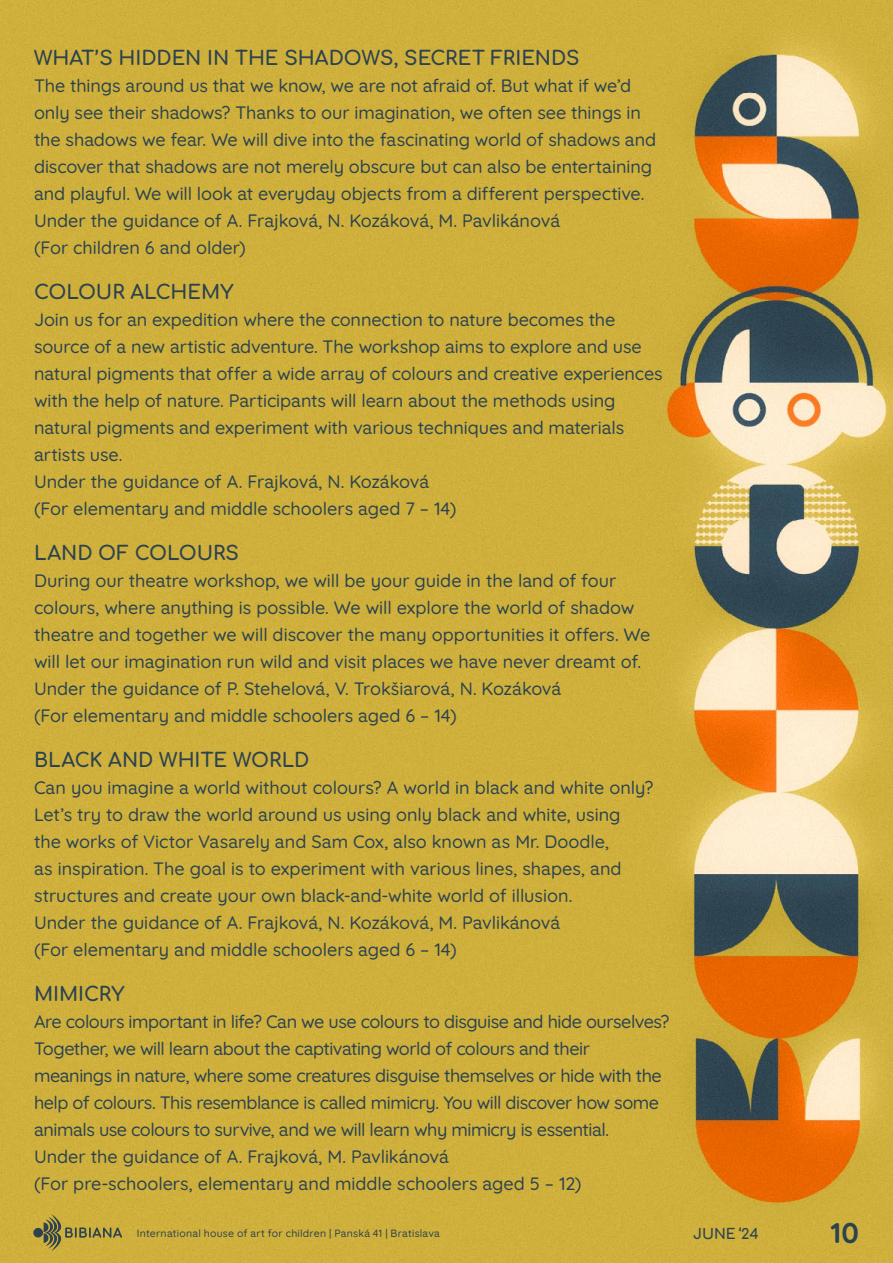
<style>
.page{position:relative;width:893px;height:1263px;background:#fff}
.page>*{position:absolute;margin:0;border:0;box-sizing:border-box;transform-origin:0 0}
.t1{font:700 28.5px "Quicksand";color:#2c434f}
.t2{font:700 19.5px "Comfortaa";color:#2c434f}
.t3{font:500 18px/27px "Quicksand";letter-spacing:-.005em;color:#2c434f}
.t4{font:500 18px/27px "Quicksand";letter-spacing:-.025em;color:#2c434f}
.t5{font:700 14.25px "Comfortaa";color:#2c434f}
.t6{font:500 10.5px "Quicksand";letter-spacing:.02em;color:#2c434f}
</style>
<div class="page">
<img style="left:0;top:0;width:893px;height:1263px">
<div style="left:33px;top:1228px;width:10px;height:9px;background:#2c434f;border-radius:50%"></div>
<svg style="left:44px;top:1214px;width:78px;height:37px;background:#af9b3f"></svg>
<p class="t2" style="left:34px;top:40px;width:547px">WHAT’S HIDDEN IN THE SHADOWS, SECRET FRIENDS</p>
<p class="t3" style="left:34px;top:70px;width:624px">The things around us that we know, we are not afraid of. But what if we’d only see their shadows? Thanks to our imagination, we often see things in the shadows we fear. We will dive into the fascinating world of shadows and discover that shadows are not merely obscure but can also be entertaining and playful. We will look at everyday objects from a different perspective.</p>
<p class="t3" style="left:34px;top:205px;width:528px">Under the guidance of A. Frajková, N. Kozáková, M. Pavlikánová</p>
<p class="t3" style="left:34px;top:232px;width:213px">(For children 6 and older)</p>
<p class="t2" style="left:34px;top:274px;width:201px">COLOUR ALCHEMY</p>
<p class="t3" style="left:34px;top:304px;width:630px">Join us for an expedition where the connection to nature becomes the source of a new artistic adventure. The workshop aims to explore and use natural pigments that offer a wide array of colours and creative experiences with the help of nature. Participants will learn about the methods using natural pigments and experiment with various techniques and materials artists use.</p>
<p class="t3" style="left:34px;top:466px;width:397px">Under the guidance of A. Frajková, N. Kozáková</p>
<p class="t3" style="left:34px;top:493px;width:424px">(For elementary and middle schoolers aged 7 – 14)</p>
<p class="t2" style="left:34px;top:535px;width:207px">LAND OF COLOURS</p>
<p class="t3" style="left:34px;top:565px;width:618px">During our theatre workshop, we will be your guide in the land of four colours, where anything is possible. We will explore the world of shadow theatre and together we will discover the many opportunities it offers. We will let our imagination run wild and visit places we have never dreamt of.</p>
<p class="t3" style="left:34px;top:673px;width:529px">Under the guidance of P. Stehelová, V. Trokšiarová, N. Kozáková</p>
<p class="t3" style="left:34px;top:700px;width:424px">(For elementary and middle schoolers aged 6 – 14)</p>
<p class="t2" style="left:34px;top:742px;width:277px">BLACK AND WHITE WORLD</p>
<p class="t3" style="left:34px;top:772px;width:621px">Can you imagine a world without colours? A world in black and white only?<br>Let’s try to draw the world around us using only black and white, using<br>the works of Victor Vasarely and Sam Cox, also known as Mr. Doodle,<br>as inspiration. The goal is to experiment with various lines, shapes, and structures and create your own black-and-white world of illusion.</p>
<p class="t3" style="left:34px;top:907px;width:528px">Under the guidance of A. Frajková, N. Kozáková, M. Pavlikánová</p>
<p class="t3" style="left:34px;top:934px;width:424px">(For elementary and middle schoolers aged 6 – 14)</p>
<p class="t2" style="left:34px;top:976px;width:92px">MIMICRY</p>
<p class="t4" style="left:34px;top:1006px;width:637px">Are colours important in life? Can we use colours to disguise and hide ourselves?<br>Together, we will learn about the captivating world of colours and their meanings in nature, where some creatures disguise themselves or hide with the help of colours. This resemblance is called mimicry. You will discover how some animals use colours to survive, and we will learn why mimicry is essential.</p>
<p class="t3" style="left:34px;top:1141px;width:417px">Under the guidance of A. Frajková, M. Pavlikánová</p>
<p class="t3" style="left:34px;top:1168px;width:549px">(For pre-schoolers, elementary and middle schoolers aged 5 – 12)</p>
<p class="t6" style="left:137px;top:1224px;width:305px">International house of art for children | Panská 41 | Bratislava</p>
<p class="t5" style="left:693px;top:1220px;width:67px">JUNE ‘24</p>
<h1 class="t1" style="left:830px;top:1209px;width:30px">10</h1>
</div>
